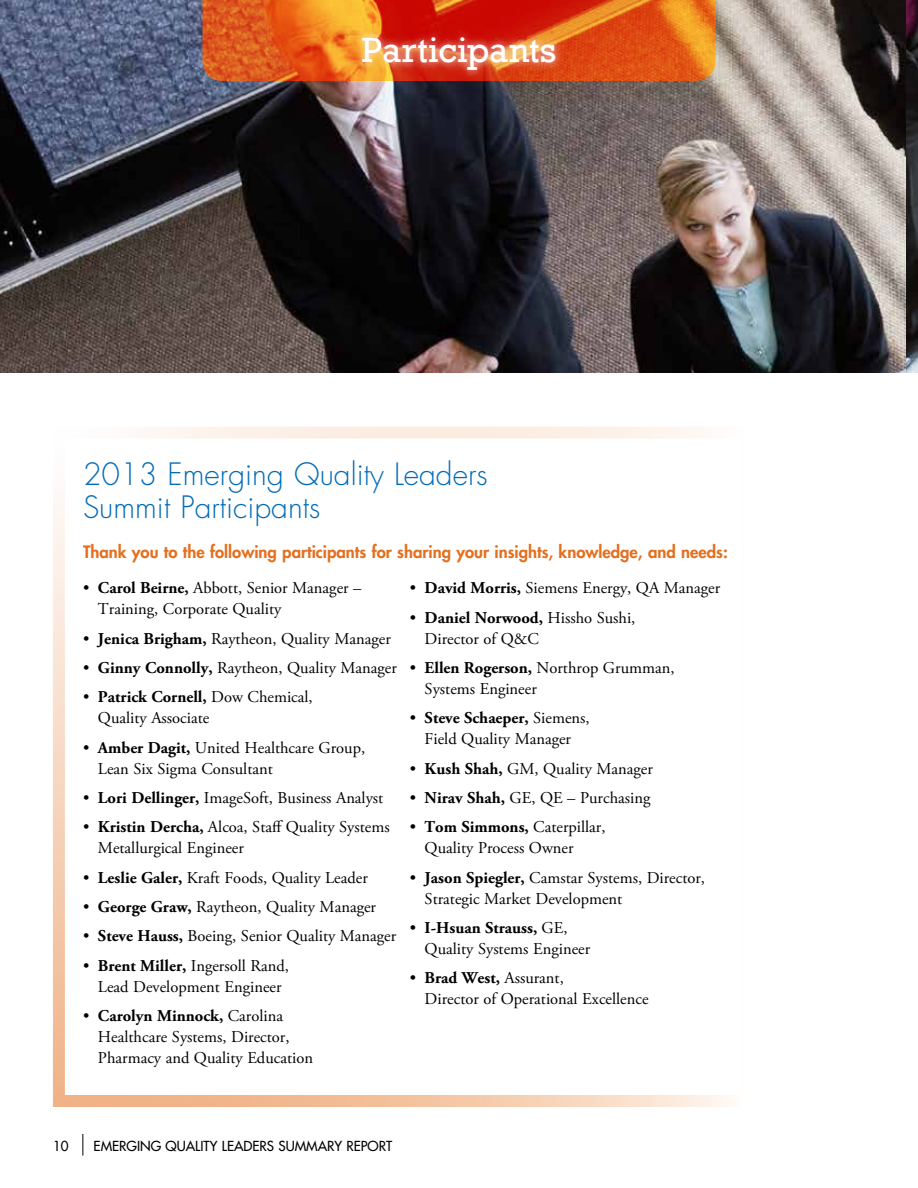
<style>
.page{position:relative;width:918px;height:1188px;background:#fff}
.page>*{position:absolute;margin:0;border:0;box-sizing:border-box;transform-origin:0 0}
.t1{font:36px "Rockwell";color:#fff}
.t2{font:300 30px/33px "Futura Std";color:#036cb6}
.t3{font:800 16.65px "Futura Std";color:#e36f1e}
.t4{font:16.5px/21px "Adobe Garamond Pro";color:#000}
.t5{font:500 13.5px "Futura Std";color:#000}
.s1{font-weight:700}
</style>
<div class="page">
<svg style="left:82px;top:1134px;width:1px;height:22px"></svg>
<div style="left:53px;top:427px;width:700px;height:680px;border:12px solid #fff"></div>
<img style="left:0;top:0;width:906px;height:373px">
<svg style="left:202px;top:0;width:514px;height:81px"></svg>
<div style="left:354px;top:29px;width:210px;height:49px;background:#fff;opacity:.83"></div>
<img style="left:906px;top:0;width:12px;height:373px">
<h1 class="t1" style="left:362px;top:29px;width:196px">Participants</h1>
<h2 class="t2" style="left:83px;top:458px;width:406px">2013 Emerging Quality Leaders<br>Summit Participants</h2>
<p class="t3" style="left:83px;top:541px;width:646px">Thank you to the following participants for sharing your insights, knowledge, and needs:</p>
<p class="t4" style="left:98px;top:578px;width:265px;text-indent:-15px">• <span class="s1">Carol Beirne,</span> Abbott, Senior Manager –<br>Training, Corporate Quality</p>
<p class="t4" style="left:83px;top:629px;width:309px">• <span class="s1">Jenica Brigham,</span> Raytheon, Quality Manager</p>
<p class="t4" style="left:83px;top:658px;width:315px">• <span class="s1">Ginny Connolly,</span> Raytheon, Quality Manager</p>
<p class="t4" style="left:98px;top:687px;width:216px;text-indent:-15px">• <span class="s1">Patrick Cornell,</span> Dow Chemical,<br>Quality Associate</p>
<p class="t4" style="left:98px;top:738px;width:269px;text-indent:-15px">• <span class="s1">Amber Dagit,</span> United Healthcare Group,<br>Lean Six Sigma Consultant</p>
<p class="t4" style="left:83px;top:788px;width:302px">• <span class="s1">Lori Dellinger,</span> ImageSoft, Business Analyst</p>
<p class="t4" style="left:98px;top:817px;width:293px;text-indent:-15px">• <span class="s1">Kristin Dercha,</span> Alcoa, Staff Quality Systems<br>Metallurgical Engineer</p>
<p class="t4" style="left:83px;top:868px;width:286px">• <span class="s1">Leslie Galer,</span> Kraft Foods, Quality Leader</p>
<p class="t4" style="left:83px;top:897px;width:295px">• <span class="s1">George Graw,</span> Raytheon, Quality Manager</p>
<p class="t4" style="left:83px;top:926px;width:315px">• <span class="s1">Steve Hauss,</span> Boeing, Senior Quality Manager</p>
<p class="t4" style="left:83px;top:956px;width:207px;text-align:center">• <span class="s1">Brent Miller,</span> Ingersoll Rand,<br>Lead Development Engineer</p>
<p class="t4" style="left:98px;top:1006px;width:217px;text-indent:-15px">• <span class="s1">Carolyn Minnock,</span> Carolina<br>Healthcare Systems, Director,<br>Pharmacy and Quality Education</p>
<p class="t4" style="left:410px;top:578px;width:312px">• <span class="s1">David Morris,</span> Siemens Energy, QA Manager</p>
<p class="t4" style="left:425px;top:608px;width:212px;text-indent:-15px">• <span class="s1">Daniel Norwood,</span> Hissho Sushi,<br>Director of Q&amp;C</p>
<p class="t4" style="left:425px;top:658px;width:251px;text-indent:-15px">• <span class="s1">Ellen Rogerson,</span> Northrop Grumman,<br>Systems Engineer</p>
<p class="t4" style="left:410px;top:708px;width:182px;text-align:center">• <span class="s1">Steve Schaeper,</span> Siemens,<br>Field Quality Manager</p>
<p class="t4" style="left:410px;top:759px;width:245px">• <span class="s1">Kush Shah,</span> GM, Quality Manager</p>
<p class="t4" style="left:410px;top:788px;width:242px">• <span class="s1">Nirav Shah,</span> GE, QE – Purchasing</p>
<p class="t4" style="left:425px;top:817px;width:182px;text-indent:-15px">• <span class="s1">Tom Simmons,</span> Caterpillar,<br>Quality Process Owner</p>
<p class="t4" style="left:425px;top:868px;width:282px;text-indent:-15px">• <span class="s1">Jason Spiegler,</span> Camstar Systems, Director,<br>Strategic Market Development</p>
<p class="t4" style="left:425px;top:918px;width:167px;text-indent:-15px">• <span class="s1">I-Hsuan Strauss,</span> GE,<br>Quality Systems Engineer</p>
<p class="t4" style="left:425px;top:968px;width:225px;text-indent:-15px">• <span class="s1">Brad West,</span> Assurant,<br>Director of Operational Excellence</p>
<p class="t5" style="left:53px;top:1137px;width:17px">10</p>
<p class="t5" style="left:94px;top:1137px;width:300px">EMERGING QUALITY LEADERS SUMMARY REPORT</p>
</div>
